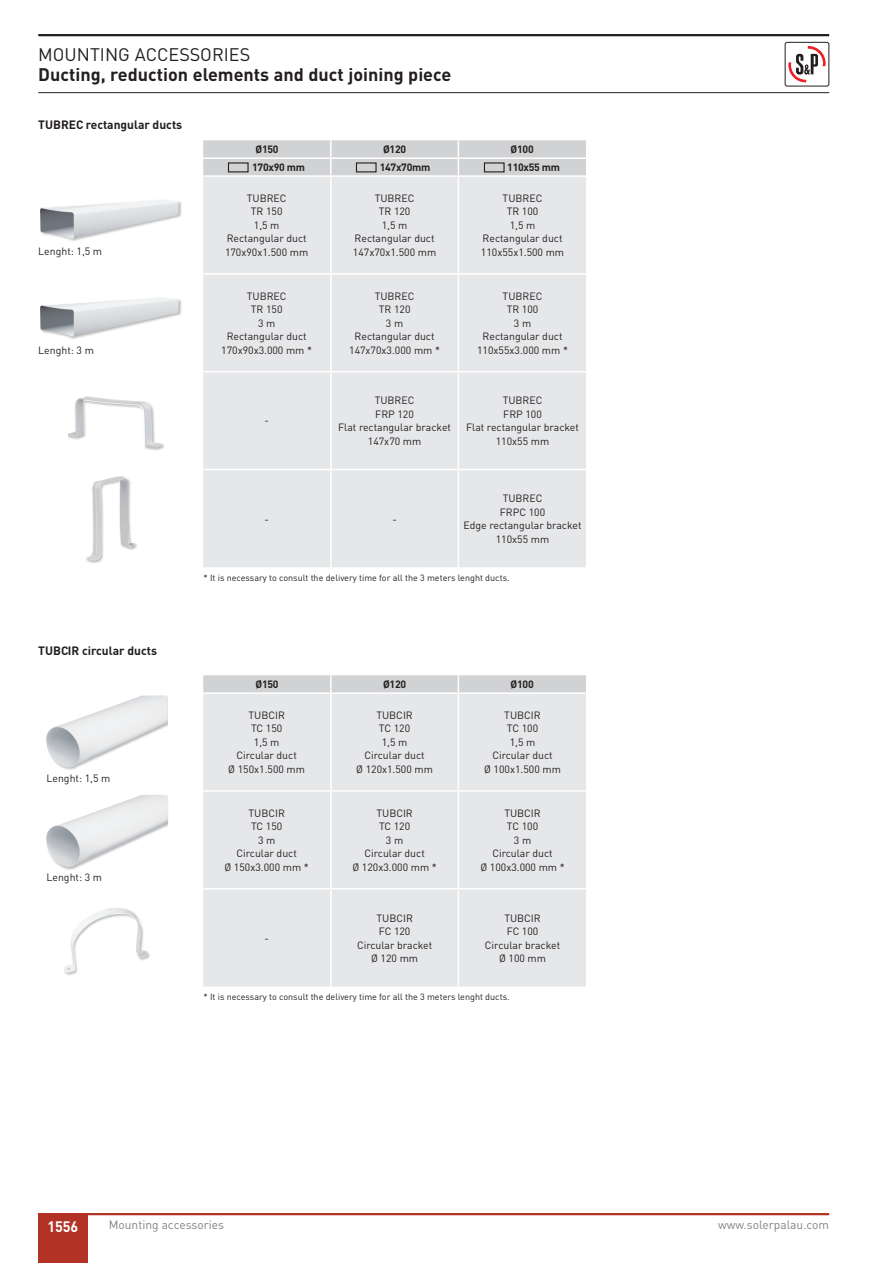
<style>
.page{position:relative;width:893px;height:1263px;background:#fff}
.page>*{position:absolute;margin:0;border:0;box-sizing:border-box;transform-origin:0 0}
.t1{font:700 18px "DIN";color:#231f20}
.t2{font:18px "DIN";color:#231f20}
.t3{font:700 15px "DIN";color:#fff;scale:.95 1}
.t4{font:700 12px "DIN";color:#231f20}
.t5{font:12px "DIN";color:#808285}
.t6{font:10.5px/13.5px "DIN";color:#231f20;text-align:center}
.t7{font:700 10.5px "DIN";letter-spacing:-.025em;color:#231f20}
.t8{font:9px "DIN";color:#231f20}
</style>
<div class="page">
<div style="left:38px;top:1214px;width:49px;height:49px;background:#b23326"></div>
<hr style="left:38px;top:34px;width:791px;height:2px;background:#231f20">
<hr style="left:38px;top:92px;width:791px;height:1px;background:#231f20">
<svg style="left:788px;top:47px;width:38px;height:36px"></svg>
<div style="left:785px;top:42px;width:44px;height:44px;border:1px solid #231f20;border-radius:2px"></div>
<hr style="left:38px;top:1213px;width:791px;height:2px;background:#b23326">
<div style="left:203px;top:177px;width:383px;height:390px;background:#e6e7e9"></div>
<svg style="left:203px;top:140px;width:383px;height:35px;background:#d1d2d3"></svg>
<hr style="left:330px;top:177px;width:2px;height:96px;background:#fff">
<hr style="left:458px;top:177px;width:1px;height:96px;background:#fff">
<hr style="left:203px;top:273px;width:128px;height:2px;background:#fff">
<hr style="left:331px;top:273px;width:127px;height:2px;background:#fff">
<hr style="left:330px;top:275px;width:2px;height:96px;background:#fff">
<hr style="left:458px;top:273px;width:128px;height:2px;background:#fff">
<hr style="left:458px;top:275px;width:1px;height:96px;background:#fff">
<hr style="left:203px;top:371px;width:128px;height:1px;background:#fff">
<hr style="left:331px;top:371px;width:127px;height:1px;background:#fff">
<hr style="left:330px;top:372px;width:2px;height:97px;background:#fff">
<hr style="left:458px;top:371px;width:128px;height:1px;background:#fff">
<hr style="left:458px;top:372px;width:1px;height:97px;background:#fff">
<hr style="left:203px;top:469px;width:128px;height:1px;background:#fff">
<hr style="left:331px;top:469px;width:127px;height:1px;background:#fff">
<hr style="left:330px;top:470px;width:2px;height:97px;background:#fff">
<hr style="left:458px;top:469px;width:128px;height:1px;background:#fff">
<hr style="left:458px;top:470px;width:1px;height:97px;background:#fff">
<div style="left:39px;top:199px;width:143px;height:44px;background:#231f20;opacity:.33"></div>
<img style="left:40px;top:200px;width:139px;height:39px">
<div style="left:68px;top:396px;width:98px;height:55px;background:#231f20;opacity:.33"></div>
<img style="left:68px;top:396px;width:94px;height:52px">
<div style="left:39px;top:297px;width:143px;height:44px;background:#231f20;opacity:.33"></div>
<img style="left:40px;top:298px;width:139px;height:39px">
<div style="left:203px;top:694px;width:383px;height:292px;background:#e6e7e9"></div>
<svg style="left:203px;top:675px;width:383px;height:17px;background:#d2d3d5"></svg>
<hr style="left:330px;top:694px;width:2px;height:96px;background:#fff">
<hr style="left:458px;top:694px;width:1px;height:96px;background:#fff">
<hr style="left:203px;top:790px;width:128px;height:2px;background:#fff">
<hr style="left:331px;top:790px;width:127px;height:2px;background:#fff">
<hr style="left:330px;top:792px;width:2px;height:96px;background:#fff">
<hr style="left:458px;top:790px;width:128px;height:2px;background:#fff">
<hr style="left:458px;top:792px;width:1px;height:96px;background:#fff">
<hr style="left:203px;top:888px;width:128px;height:1px;background:#fff">
<hr style="left:331px;top:888px;width:127px;height:1px;background:#fff">
<hr style="left:330px;top:889px;width:2px;height:97px;background:#fff">
<hr style="left:458px;top:888px;width:128px;height:1px;background:#fff">
<hr style="left:458px;top:889px;width:1px;height:97px;background:#fff">
<img style="left:46px;top:695px;width:122px;height:75px">
<img style="left:46px;top:795px;width:122px;height:75px">
<div style="left:63px;top:907px;width:88px;height:69px;background:#231f20;opacity:.33"></div>
<img style="left:64px;top:908px;width:84px;height:65px">
<div style="left:85px;top:475px;width:53px;height:90px;background:#231f20;opacity:.33"></div>
<img style="left:86px;top:476px;width:50px;height:85px">
<h1 class="t2" style="left:38px;top:43px;width:214px">MOUNTING ACCESSORIES</h1>
<h1 class="t1" style="left:38px;top:62px;width:415px">Ducting, reduction elements and duct joining piece</h1>
<p class="t4" style="left:38px;top:117px;width:145px">TUBREC rectangular ducts</p>
<p class="t6" style="left:38px;top:244px;width:65px">Lenght: 1,5 m</p>
<p class="t6" style="left:38px;top:343px;width:57px">Lenght: 3 m</p>
<p class="t7" style="left:255px;top:142px;width:25px">Ø150</p>
<p class="t7" style="left:383px;top:142px;width:25px">Ø120</p>
<p class="t7" style="left:511px;top:142px;width:25px">Ø100</p>
<p class="t7" style="left:252px;top:160px;width:54px">170x90 mm</p>
<p class="t7" style="left:380px;top:160px;width:52px">147x70mm</p>
<p class="t7" style="left:507px;top:160px;width:54px">110x55 mm</p>
<p class="t6" style="left:225px;top:191px;width:85px">TUBREC<br>TR 150<br>1,5 m<br>Rectangular duct<br>170x90x1.500 mm</p>
<p class="t6" style="left:353px;top:191px;width:85px">TUBREC<br>TR 120<br>1,5 m<br>Rectangular duct<br>147x70x1.500 mm</p>
<p class="t6" style="left:481px;top:191px;width:85px">TUBREC<br>TR 100<br>1,5 m<br>Rectangular duct<br>110x55x1.500 mm</p>
<p class="t6" style="left:221px;top:289px;width:92px">TUBREC<br>TR 150<br>3 m<br>Rectangular duct<br>170x90x3.000 mm *</p>
<p class="t6" style="left:349px;top:289px;width:92px">TUBREC<br>TR 120<br>3 m<br>Rectangular duct<br>147x70x3.000 mm *</p>
<p class="t6" style="left:477px;top:289px;width:92px">TUBREC<br>TR 100<br>3 m<br>Rectangular duct<br>110x55x3.000 mm *</p>
<p class="t6" style="left:264px;top:414px;width:6px">-</p>
<p class="t6" style="left:338px;top:393px;width:114px">TUBREC<br>FRP 120<br>Flat rectangular bracket<br>147x70 mm</p>
<p class="t6" style="left:466px;top:393px;width:114px">TUBREC<br>FRP 100<br>Flat rectangular bracket<br>110x55 mm</p>
<p class="t6" style="left:264px;top:512px;width:6px">-</p>
<p class="t6" style="left:392px;top:512px;width:6px">-</p>
<p class="t6" style="left:464px;top:492px;width:119px">TUBREC<br>FRPC 100<br>Edge rectangular bracket<br>110x55 mm</p>
<p class="t8" style="left:203px;top:572px;width:308px">* It is necessary to consult the delivery time for all the 3 meters lenght ducts.</p>
<p class="t4" style="left:38px;top:643px;width:120px">TUBCIR circular ducts</p>
<p class="t6" style="left:46px;top:771px;width:65px">Lenght: 1,5 m</p>
<p class="t6" style="left:46px;top:870px;width:57px">Lenght: 3 m</p>
<p class="t7" style="left:255px;top:677px;width:25px">Ø150</p>
<p class="t7" style="left:383px;top:677px;width:25px">Ø120</p>
<p class="t7" style="left:511px;top:677px;width:25px">Ø100</p>
<p class="t6" style="left:228px;top:708px;width:78px">TUBCIR<br>TC 150<br>1,5 m<br>Circular duct<br>Ø 150x1.500 mm</p>
<p class="t6" style="left:356px;top:708px;width:78px">TUBCIR<br>TC 120<br>1,5 m<br>Circular duct<br>Ø 120x1.500 mm</p>
<p class="t6" style="left:484px;top:708px;width:78px">TUBCIR<br>TC 100<br>1,5 m<br>Circular duct<br>Ø 100x1.500 mm</p>
<p class="t6" style="left:224px;top:806px;width:86px">TUBCIR<br>TC 150<br>3 m<br>Circular duct<br>Ø 150x3.000 mm *</p>
<p class="t6" style="left:352px;top:806px;width:86px">TUBCIR<br>TC 120<br>3 m<br>Circular duct<br>Ø 120x3.000 mm *</p>
<p class="t6" style="left:480px;top:806px;width:86px">TUBCIR<br>TC 100<br>3 m<br>Circular duct<br>Ø 100x3.000 mm *</p>
<p class="t6" style="left:264px;top:931px;width:6px">-</p>
<p class="t6" style="left:357px;top:911px;width:77px">TUBCIR<br>FC 120<br>Circular bracket<br>Ø 120 mm</p>
<p class="t6" style="left:485px;top:911px;width:77px">TUBCIR<br>FC 100<br>Circular bracket<br>Ø 100 mm</p>
<p class="t8" style="left:203px;top:991px;width:308px">* It is necessary to consult the delivery time for all the 3 meters lenght ducts.</p>
<h2 class="t3" style="left:47px;top:1217px;width:34px">1556</h2>
<p class="t5" style="left:109px;top:1217px;width:117px">Mounting accessories</p>
<p class="t5" style="left:718px;top:1217px;width:112px">www.solerpalau.com</p>
</div>
